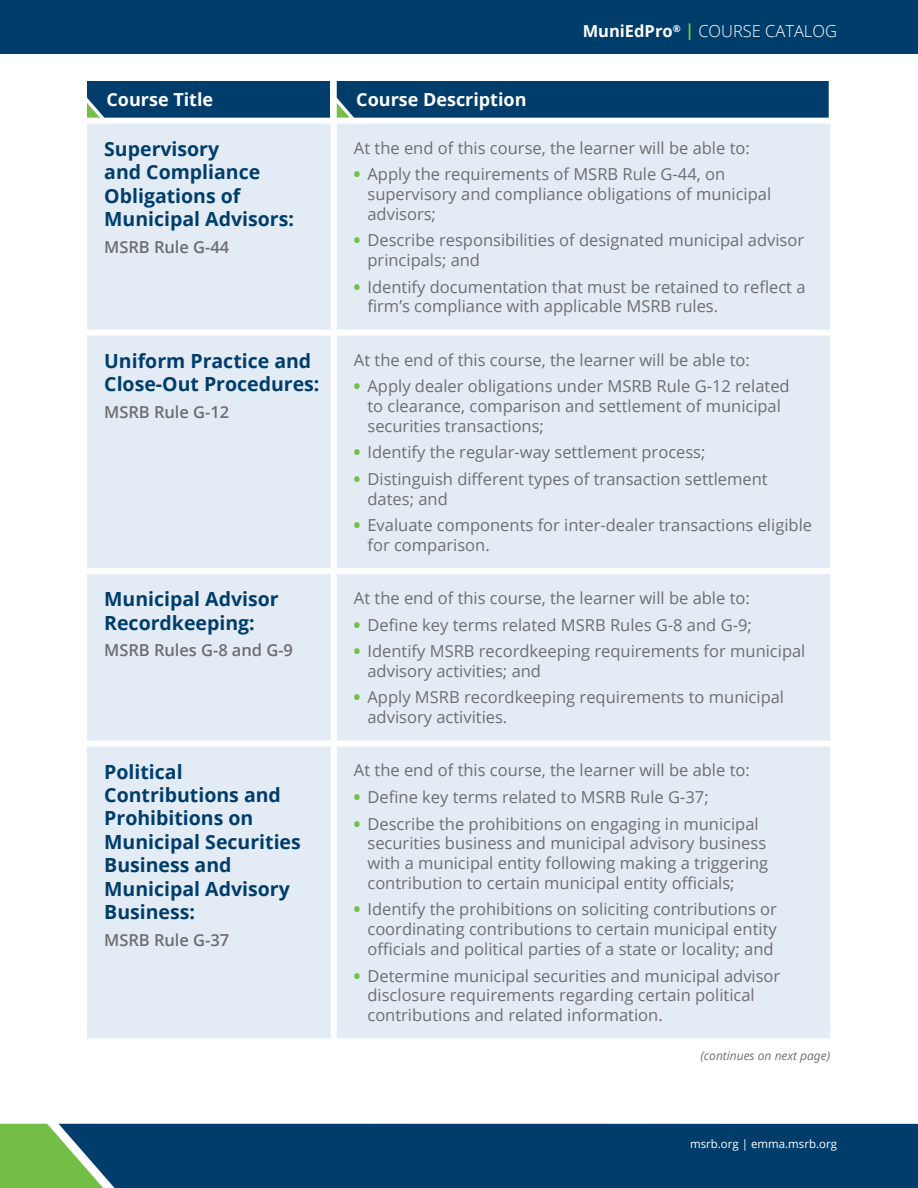
<style>
.page{position:relative;width:918px;height:1188px;background:#fff}
.page>*{position:absolute;margin:0;border:0;box-sizing:border-box;transform-origin:0 0}
.t1{font:700 19.5px/23.4px "Open Sans";color:#003d6b}
.t2{font:700 18px "Open Sans";color:#fff}
.t3{font:16.5px/19.8px "Open Sans";color:#6e6e70}
.t4{font:600 16.5px "Open Sans";letter-spacing:-.005em;color:#6e6e70}
.t5{font:300 16.5px "Open Sans";color:#fff}
.t6{font:italic 12px "Open Sans";color:#6e6e70}
.t7{font:11.4px "Open Sans";color:#fff}
.s1{font-weight:700}
.s2{font-weight:700;color:#73bf45}
.s3{font-weight:800;color:#73bf45}
</style>
<div class="page">
<div style="left:0;top:1124px;width:59px;height:64px;background:#73bf45"></div>
<div style="left:59px;top:1124px;width:859px;height:64px;background:#003d6b"></div>
<div style="left:0;top:0;width:918px;height:54px;background:#003d6b"></div>
<div style="left:87px;top:124px;width:743px;height:914px;background:#e3ebf5"></div>
<div style="left:81px;top:330px;width:253px;height:6px;background:#fff"></div>
<div style="left:334px;top:330px;width:502px;height:6px;background:#fff"></div>
<div style="left:81px;top:568px;width:253px;height:6px;background:#fff"></div>
<div style="left:334px;top:568px;width:502px;height:6px;background:#fff"></div>
<div style="left:81px;top:741px;width:253px;height:6px;background:#fff"></div>
<div style="left:334px;top:741px;width:502px;height:6px;background:#fff"></div>
<div style="left:331px;top:124px;width:6px;height:206px;background:#fff"></div>
<div style="left:331px;top:336px;width:6px;height:232px;background:#fff"></div>
<div style="left:331px;top:574px;width:6px;height:167px;background:#fff"></div>
<div style="left:331px;top:747px;width:6px;height:291px;background:#fff"></div>
<div style="left:87px;top:81px;width:742px;height:37px;background:#003d6b"></div>
<div style="left:330px;top:78px;width:5px;height:43px;background:#fff"></div>
<p class="t5" style="left:583px;top:20px;width:256px"><span class="s1">MuniEdPro</span><sup>®</sup> <span class="s2">|</span> COURSE CATALOG</p>
<p class="t2" style="left:106px;top:87px;width:108px">Course Title</p>
<p class="t2" style="left:356px;top:87px;width:172px">Course Description</p>
<p class="t1" style="left:104px;top:137px;width:191px">Supervisory<br>and Compliance<br>Obligations of<br>Municipal Advisors:</p>
<p class="t4" style="left:104px;top:235px;width:126px">MSRB Rule G-44</p>
<p class="t3" style="left:354px;top:137px;width:397px">At the end of this course, the learner will be able to:</p>
<p class="t3" style="left:367px;top:164px;width:405px;text-indent:-13px"><span class="s3">•</span> Apply the requirements of MSRB Rule G-44, on supervisory and compliance obligations of municipal advisors;</p>
<p class="t3" style="left:367px;top:230px;width:438px;text-indent:-13px"><span class="s3">•</span> Describe responsibilities of designated municipal advisor principals; and</p>
<p class="t3" style="left:367px;top:276px;width:440px;text-indent:-13px"><span class="s3">•</span> Identify documentation that must be retained to reflect a firm’s compliance with applicable MSRB rules.</p>
<p class="t1" style="left:104px;top:349px;width:217px">Uniform Practice and<br>Close-Out Procedures:</p>
<p class="t4" style="left:104px;top:400px;width:126px">MSRB Rule G-12</p>
<p class="t3" style="left:354px;top:349px;width:397px">At the end of this course, the learner will be able to:</p>
<p class="t3" style="left:367px;top:376px;width:424px;text-indent:-13px"><span class="s3">•</span> Apply dealer obligations under MSRB Rule G-12 related to clearance, comparison and settlement of municipal securities transactions;</p>
<p class="t3" style="left:354px;top:442px;width:353px"><span class="s3">•</span> Identify the regular-way settlement process;</p>
<p class="t3" style="left:367px;top:468px;width:402px;text-indent:-13px"><span class="s3">•</span> Distinguish different types of transaction settlement dates; and</p>
<p class="t3" style="left:367px;top:515px;width:446px;text-indent:-13px"><span class="s3">•</span> Evaluate components for inter-dealer transactions eligible for comparison.</p>
<p class="t1" style="left:104px;top:587px;width:176px">Municipal Advisor<br>Recordkeeping:</p>
<p class="t4" style="left:104px;top:639px;width:190px">MSRB Rules G-8 and G-9</p>
<p class="t3" style="left:354px;top:588px;width:397px">At the end of this course, the learner will be able to:</p>
<p class="t3" style="left:354px;top:614px;width:399px"><span class="s3">•</span> Define key terms related MSRB Rules G-8 and G-9;</p>
<p class="t3" style="left:367px;top:641px;width:439px;text-indent:-13px"><span class="s3">•</span> Identify MSRB recordkeeping requirements for municipal advisory activities; and</p>
<p class="t3" style="left:367px;top:687px;width:418px;text-indent:-13px"><span class="s3">•</span> Apply MSRB recordkeeping requirements to municipal advisory activities.</p>
<p class="t1" style="left:104px;top:759px;width:198px">Political<br>Contributions and<br>Prohibitions on<br>Municipal Securities<br>Business and<br>Municipal Advisory<br>Business:</p>
<p class="t4" style="left:104px;top:928px;width:126px">MSRB Rule G-37</p>
<p class="t3" style="left:354px;top:760px;width:397px">At the end of this course, the learner will be able to:</p>
<p class="t3" style="left:354px;top:787px;width:356px"><span class="s3">•</span> Define key terms related to MSRB Rule G-37;</p>
<p class="t3" style="left:367px;top:813px;width:402px;text-indent:-13px"><span class="s3">•</span> Describe the prohibitions on engaging in municipal securities business and municipal advisory business with a municipal entity following making a triggering contribution to certain municipal entity officials;</p>
<p class="t3" style="left:367px;top:899px;width:411px;text-align:justify;text-indent:-13px"><span class="s3">•</span> Identify the prohibitions on soliciting contributions or coordinating contributions to certain municipal entity officials and political parties of a state or locality; and</p>
<p class="t3" style="left:367px;top:965px;width:414px;text-indent:-13px"><span class="s3">•</span> Determine municipal securities and municipal advisor disclosure requirements regarding certain political contributions and related information.</p>
<p class="t6" style="left:700px;top:1048px;width:131px">(continues on next page)</p>
<p class="t7" style="left:690px;top:1136px;width:148px">msrb.org | emma.msrb.org</p>
</div>
